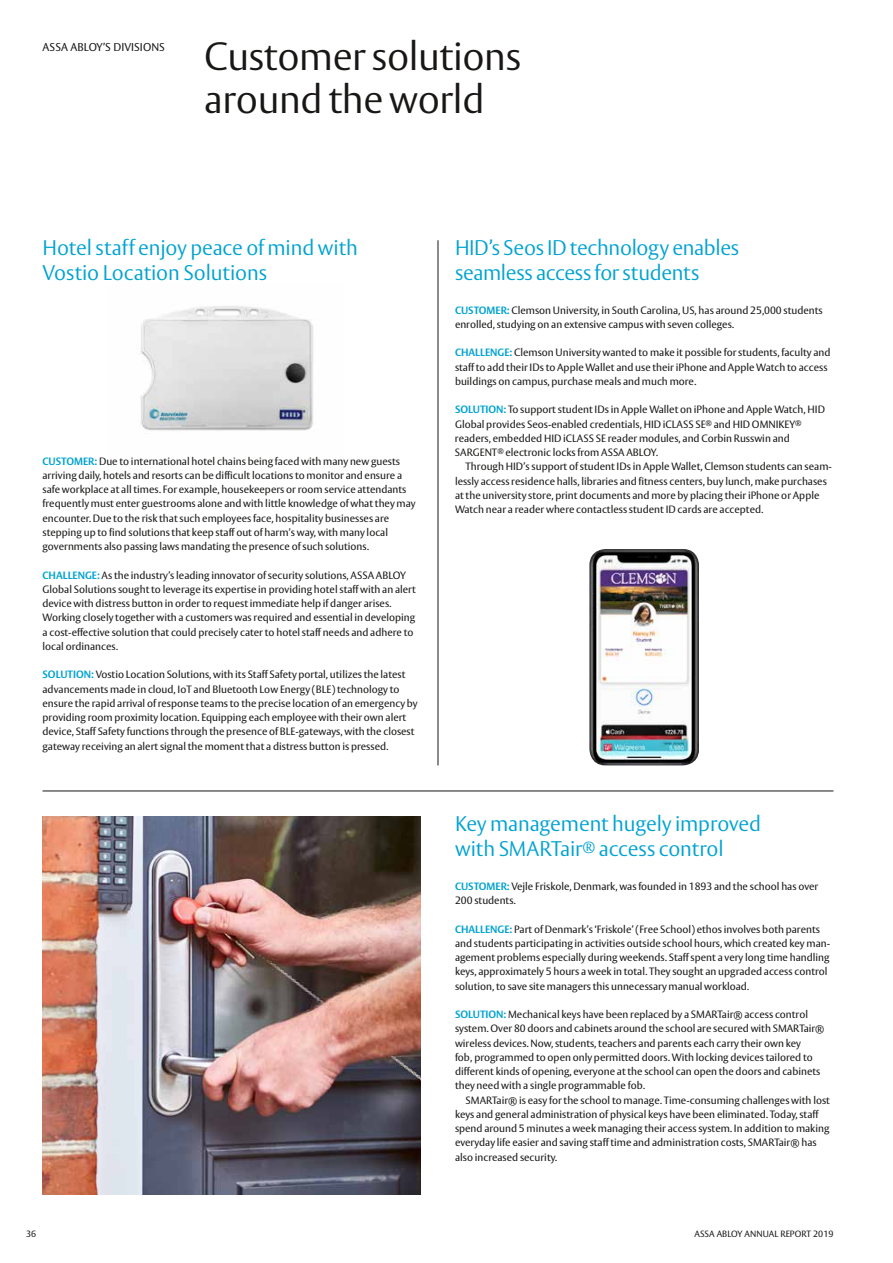
<style>
.page{position:relative;width:893px;height:1263px;background:#fff}
.page>*{position:absolute;margin:0;border:0;box-sizing:border-box;transform-origin:0 0}
.t1{font:300 39px/42.8px "ASSA Vesta";letter-spacing:-.01em;color:#181716}
.t2{font:300 21px/24.8px "ASSA Vesta";letter-spacing:-.01em;color:#00a3d1}
.t3{font:11.25px "ASSA Vesta";letter-spacing:.005em;color:#181716}
.t4{font:10.5px/14.2px "ASSA Vesta";color:#181716}
.t5{font:9px "ASSA Vesta";letter-spacing:.005em;color:#181716}
.s1{font-weight:700;color:#00a3d1}
</style>
<div class="page">
<img style="left:589px;top:549px;width:110px;height:216px">
<img style="left:140px;top:306px;width:173px;height:125px">
<img style="left:43px;top:816px;width:378px;height:379px">
<hr style="left:43px;top:791px;width:790px;height:1px;background:#181716">
<hr style="left:438px;top:240px;width:1px;height:525px;background:#181716">
<p class="t3" style="left:43px;top:40px;width:96px">ASSA ABLOY’s divisions</p>
<h1 class="t1" style="left:204px;top:37px;width:319px">Customer solutions around the world</h1>
<h2 class="t2" style="left:43px;top:236px;width:317px">Hotel staff enjoy peace of mind with<br>Vostio Location Solutions</h2>
<p class="t4" style="left:43px;top:454px;width:375px"><span class="s1">CUSTOMER:</span> Due to international hotel chains being faced with many new guests arriving daily, hotels and resorts can be difficult locations to monitor and ensure a safe workplace at all times. For example, housekeepers or room service attendants frequently must enter guestrooms alone and with little knowledge of what they may encounter. Due to the risk that such employees face, hospitality businesses are stepping up to find solutions that keep staff out of harm’s way, with many local governments also passing laws mandating the presence of such solutions.</p>
<p class="t4" style="left:43px;top:568px;width:375px"><span class="s1">CHALLENGE:</span> As the industry’s leading innovator of security solutions, ASSA ABLOY Global Solutions sought to leverage its expertise in providing hotel staff with an alert device with distress button in order to request immediate help if danger arises.<br>Working closely together with a customers was required and essential in developing a cost-effective solution that could precisely cater to hotel staff needs and adhere to local ordinances.</p>
<p class="t4" style="left:43px;top:668px;width:377px"><span class="s1">SOLUTION:</span> Vostio Location Solutions, with its Staff Safety portal, utilizes the latest advancements made in cloud, IoT and Bluetooth Low Energy (BLE) technology to ensure the rapid arrival of response teams to the precise location of an emergency by providing room proximity location. Equipping each employee with their own alert device, Staff Safety functions through the presence of BLE-gateways, with the closest gateway receiving an alert signal the moment that a distress button is pressed.</p>
<h2 class="t2" style="left:455px;top:236px;width:286px">HID’s Seos ID technology enables seamless access for students</h2>
<p class="t4" style="left:455px;top:303px;width:369px"><span class="s1">CUSTOMER:</span> Clemson University, in South Carolina, US, has around 25,000 students enrolled, studying on an extensive campus with seven colleges.</p>
<p class="t4" style="left:455px;top:346px;width:377px"><span class="s1">CHALLENGE:</span> Clemson University wanted to make it possible for students, faculty and staff to add their IDs to Apple Wallet and use their iPhone and Apple Watch to access buildings on campus, purchase meals and much more.</p>
<p class="t4" style="left:455px;top:403px;width:371px"><span class="s1">SOLUTION:</span> To support student IDs in Apple Wallet on iPhone and Apple Watch, HID Global provides Seos-enabled credentials, HID iCLASS SE<sup>®</sup> and HID OMNIKEY<sup>® </sup>readers, embedded HID iCLASS SE reader modules, and Corbin Russwin and SARGENT<sup>®</sup> electronic locks from ASSA ABLOY.</p>
<p class="t4" style="left:455px;top:460px;width:378px;text-indent:11px">Through HID’s support of student IDs in Apple Wallet, Clemson students can seam&shy;lessly access residence halls, libraries and fitness centers, buy lunch, make purchases at the university store, print documents and more by placing their iPhone or Apple Watch near a reader where contactless student ID cards are accepted.</p>
<h2 class="t2" style="left:455px;top:812px;width:308px">Key management hugely improved with SMARTair<sup>®</sup> access control</h2>
<p class="t4" style="left:455px;top:879px;width:365px"><span class="s1">CUSTOMER:</span> Vejle Friskole, Denmark, was founded in 1893 and the school has over<br>200 students.</p>
<p class="t4" style="left:455px;top:922px;width:377px"><span class="s1">CHALLENGE:</span> Part of Denmark’s ‘Friskole’ (Free School) ethos involves both parents and students participating in activities outside school hours, which created key man&shy;agement problems especially during weekends. Staff spent a very long time handling keys, approximately 5 hours a week in total. They sought an upgraded access control solution, to save site managers this unnecessary manual workload.</p>
<p class="t4" style="left:455px;top:1008px;width:371px"><span class="s1">SOLUTION:</span> Mechanical keys have been replaced by a SMARTair® access control system. Over 80 doors and cabinets around the school are secured with SMARTair® wireless devices. Now, students, teachers and parents each carry their own key<br>fob, programmed to open only permitted doors. With locking devices tailored to different kinds of opening, everyone at the school can open the doors and cabinets they need with a single programmable fob.</p>
<p class="t4" style="left:455px;top:1093px;width:376px;text-indent:11px">SMARTair® is easy for the school to manage. Time-consuming challenges with lost keys and general administration of physical keys have been eliminated. Today, staff spend around 5 minutes a week managing their access system. In addition to making everyday life easier and saving staff time and administration costs, SMARTair® has also increased security.</p>
<p class="t5" style="left:26px;top:1229px;width:12px">36</p>
<p class="t5" style="left:694px;top:1229px;width:141px">ASSA ABLOY ANNUAL REPORT 2019</p>
</div>
